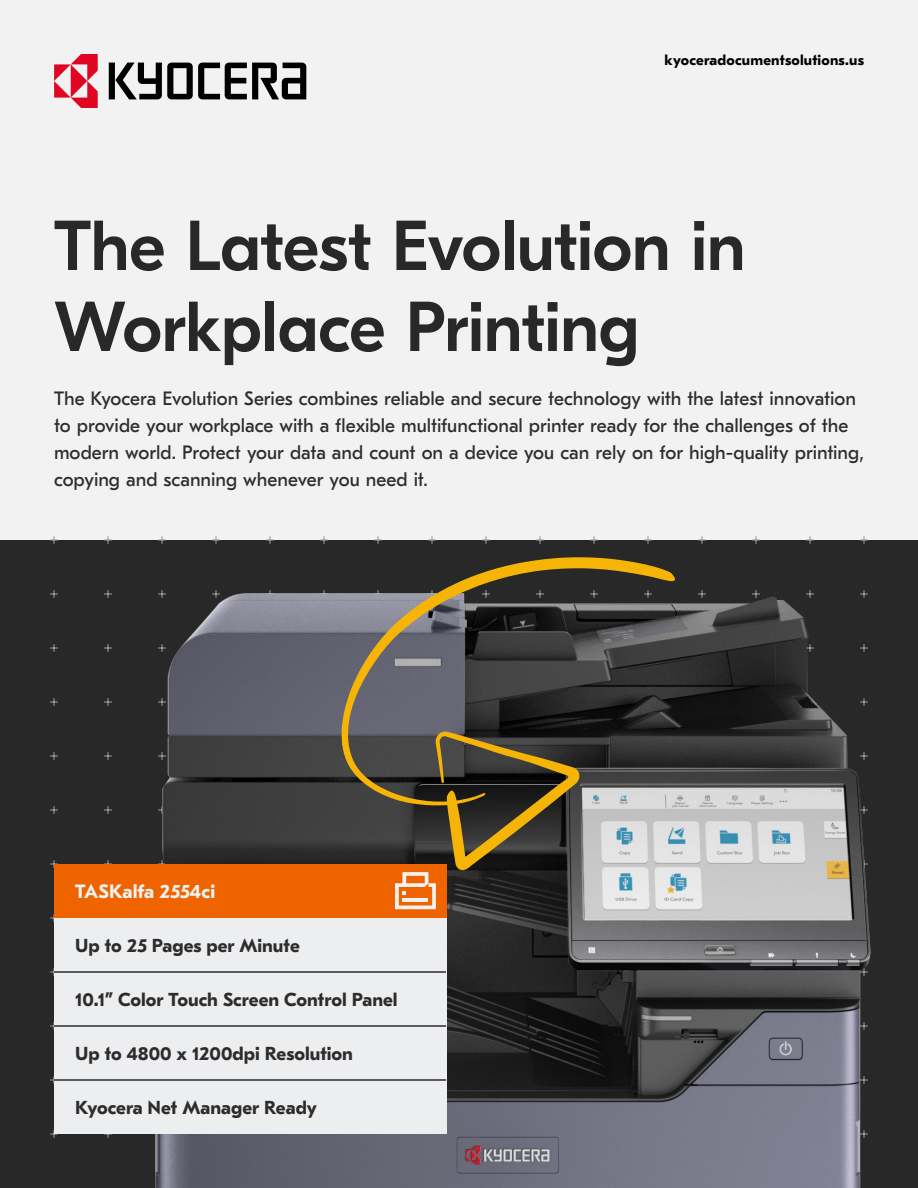
<style>
.page{position:relative;width:918px;height:1188px;background:#f2f2f2}
.page>*{position:absolute;margin:0;border:0;box-sizing:border-box;transform-origin:0 0}
.t1{font:500 70.5px/81px "GT Eesti Pro Display";letter-spacing:-.01em;color:#282828}
.t2{font:19.35px/27px "GT Eesti Pro Text";color:#2d2b2b}
.t3{font:700 19.35px "GT Eesti Pro Text";color:#f2f2f2}
.t4{font:700 18.75px "GT Eesti Pro Text";color:#2d2b2b}
.t5{font:700 14.7px "GT Eesti Pro Text";letter-spacing:.01em;color:#000}
</style>
<div class="page">
<svg style="left:109px;top:63px;width:197px;height:36px"></svg>
<svg style="left:54px;top:54px;width:44px;height:54px"></svg>
<img style="left:0;top:540px;width:918px;height:648px">
<div style="left:54px;top:864px;width:392px;height:54px;background:#f06400"></div>
<svg style="left:395px;top:872px;width:41px;height:37px"></svg>
<div style="left:54px;top:972px;width:392px;height:54px;background:#edeef0"></div>
<div style="left:54px;top:1026px;width:392px;height:54px;background:#edeef0"></div>
<div style="left:54px;top:1080px;width:392px;height:54px;background:#edeef0"></div>
<div style="left:54px;top:918px;width:392px;height:54px;background:#edeef0"></div>
<hr style="left:54px;top:971px;width:392px;height:2px;background:#2d2b2b">
<hr style="left:54px;top:1025px;width:392px;height:2px;background:#2d2b2b">
<hr style="left:54px;top:1079px;width:392px;height:2px;background:#2d2b2b">
<svg style="left:341px;top:557px;width:334px;height:313px;background:#585245"></svg>
<p class="t5" style="left:665px;top:52px;width:201px">kyoceradocumentsolutions.us</p>
<h1 class="t1" style="left:54px;top:207px;width:693px">The Latest Evolution in<br>Workplace Printing</h1>
<p class="t2" style="left:54px;top:385px;width:812px">The Kyocera Evolution Series combines reliable and secure technology with the latest innovation to provide your workplace with a flexible multifunctional printer ready for the challenges of the modern world. Protect your data and count on a device you can rely on for high-quality printing, copying and scanning whenever you need it.</p>
<p class="t3" style="left:75px;top:881px;width:142px">TASKalfa 2554ci</p>
<p class="t4" style="left:75px;top:935px;width:226px">Up to 25 Pages per Minute</p>
<p class="t4" style="left:75px;top:989px;width:324px">10.1” Color Touch Screen Control Panel</p>
<p class="t4" style="left:75px;top:1043px;width:279px">Up to 4800 x 1200dpi Resolution</p>
<p class="t4" style="left:75px;top:1097px;width:243px">Kyocera Net Manager Ready</p>
</div>
